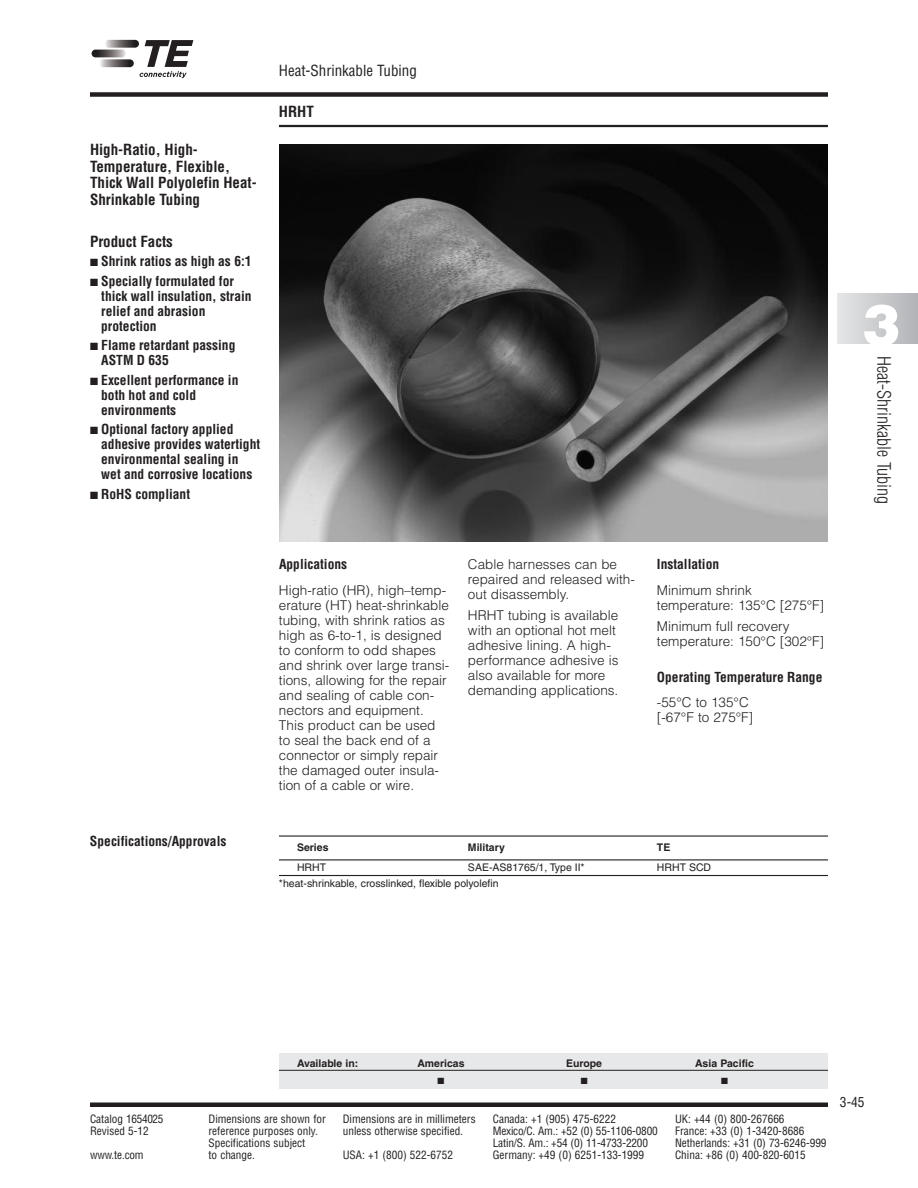
<style>
.page{position:relative;width:918px;height:1188px;background:#fff}
.page>*{position:absolute;margin:0;border:0;box-sizing:border-box;transform-origin:0 0}
.t1{font:900 57px "Helvetica";color:#fff}
.t2{font:300 condensed 18px "Helvetica";color:#231f20}
.t3{font:700 condensed 15px/16.5px "Helvetica";color:#231f20}
.t4{font:condensed 15px "Helvetica";color:#231f20}
.t5{font:300 13.5px/15px "Helvetica";color:#231f20}
.t6{font:700 condensed 13.5px/15px "Helvetica";color:#231f20}
.t7{font:condensed 13.5px "Helvetica";color:#231f20}
.t8{font:condensed 11.25px "Helvetica";color:#231f20}
.t9{font:10.5px "Helvetica";color:#231f20}
.t10{font:700 10.5px "Helvetica";color:#231f20}
.t11{font:9px "Zapf Dingbats ITC";color:#231f20}
</style>
<div class="page">
<hr style="left:279px;top:125px;width:549px;height:2px;background:#231f20">
<div style="left:90px;top:92px;width:738px;height:5px;background:#231f20"></div>
<div style="left:837px;top:294px;width:81px;height:49px;background:linear-gradient(to right,#e5e6e7,#b2b3b6)"></div>
<svg style="left:105px;top:40px;width:34px;height:8px"></svg>
<svg style="left:99px;top:59px;width:35px;height:8px"></svg>
<svg style="left:92px;top:50px;width:34px;height:7px"></svg>
<svg style="left:140px;top:40px;width:53px;height:38px"></svg>
<div style="left:90px;top:1102px;width:738px;height:5px;background:#231f20"></div>
<div style="left:279px;top:1053px;width:549px;height:35px;background:#e7e8e9"></div>
<hr style="left:279px;top:1070px;width:549px;height:1px;background:#231f20">
<hr style="left:279px;top:835px;width:549px;height:2px;background:#231f20">
<hr style="left:279px;top:859px;width:549px;height:1px;background:#231f20">
<hr style="left:279px;top:875px;width:549px;height:1px;background:#231f20">
<img style="left:279px;top:144px;width:549px;height:397px">
<p class="t3" style="left:90px;top:142px;width:168px">High-Ratio, High-<br>Temperature, Flexible,<br>Thick Wall Polyolefin Heat-<br>Shrinkable Tubing</p>
<p class="t3" style="left:90px;top:233px;width:84px">Product Facts</p>
<p class="t6" style="left:90px;top:254px;width:163px">■ Shrink ratios as high as 6:1</p>
<p class="t6" style="left:101px;top:274px;width:152px;text-indent:-11px">■ Specially formulated for thick wall insulation, strain relief and abrasion protection</p>
<p class="t6" style="left:101px;top:338px;width:136px;text-indent:-11px">■ Flame retardant passing<br>ASTM D 635</p>
<p class="t6" style="left:101px;top:373px;width:139px;text-indent:-11px">■ Excellent performance in both hot and cold environments</p>
<p class="t6" style="left:101px;top:422px;width:160px;text-indent:-11px">■ Optional factory applied adhesive provides watertight environmental sealing in wet and corrosive locations</p>
<p class="t6" style="left:90px;top:487px;width:102px">■ RoHS compliant</p>
<p class="t4" style="left:279px;top:62px;width:139px">Heat-Shrinkable Tubing</p>
<p class="t3" style="left:279px;top:104px;width:36px">HRHT</p>
<p class="t6" style="left:90px;top:833px;width:138px">Specifications/Approvals</p>
<p class="t6" style="left:279px;top:557px;width:70px">Applications</p>
<p class="t5" style="left:279px;top:584px;width:172px">High-ratio (HR), high–temp&shy;erature (HT) heat-shrinkable tubing, with shrink ratios as high as 6-to-1, is designed to conform to odd shapes and shrink over large transi&shy;tions, allowing for the repair and sealing of cable con&shy;nectors and equipment.<br>This product can be used to seal the back end of a connector or simply repair the damaged outer insula&shy;tion of a cable or wire.</p>
<p class="t5" style="left:468px;top:558px;width:168px">Cable harnesses can be repaired and released with&shy;out disassembly.</p>
<p class="t5" style="left:468px;top:609px;width:152px">HRHT tubing is available with an optional hot melt adhesive lining. A high&shy;performance adhesive is also available for more demanding applications.</p>
<p class="t6" style="left:657px;top:557px;width:64px">Installation</p>
<p class="t5" style="left:657px;top:584px;width:169px">Minimum shrink temperature: 135°C [275°F]</p>
<p class="t5" style="left:657px;top:620px;width:169px">Minimum full recovery temperature: 150°C [302°F]</p>
<p class="t6" style="left:657px;top:670px;width:167px">Operating Temperature Range</p>
<p class="t5" style="left:657px;top:696px;width:98px">-55°C to 135°C [-67°F to 275°F]</p>
<p class="t10" style="left:297px;top:843px;width:33px">Series</p>
<p class="t10" style="left:468px;top:843px;width:38px">Military</p>
<p class="t10" style="left:657px;top:843px;width:15px">TE</p>
<p class="t9" style="left:297px;top:863px;width:31px">HRHT</p>
<p class="t9" style="left:468px;top:863px;width:118px">SAE-AS81765/1, Type II*</p>
<p class="t9" style="left:657px;top:863px;width:56px">HRHT SCD</p>
<p class="t9" style="left:279px;top:879px;width:221px">*heat-shrinkable, crosslinked, flexible polyolefin</p>
<h1 class="t1" style="left:862px;top:304px;width:40px">3</h1>
<h2 class="t2" style="left:894px;top:356px;width:149px;rotate:90deg">Heat-Shrinkable Tubing</h2>
<p class="t10" style="left:297px;top:1059px;width:63px">Available in:</p>
<p class="t10" style="left:417px;top:1059px;width:49px">Americas</p>
<p class="t10" style="left:566px;top:1059px;width:37px">Europe</p>
<p class="t10" style="left:695px;top:1059px;width:60px">Asia Pacific</p>
<p class="t11" style="left:438px;top:1077px;width:8px">■</p>
<p class="t11" style="left:581px;top:1077px;width:8px">■</p>
<p class="t11" style="left:721px;top:1077px;width:8px">■</p>
<p class="t8" style="left:90px;top:1112px;width:75px">Catalog 1654025</p>
<p class="t8" style="left:209px;top:1112px;width:119px">Dimensions are shown for</p>
<p class="t8" style="left:343px;top:1112px;width:134px">Dimensions are in millimeters</p>
<p class="t8" style="left:493px;top:1112px;width:125px">Canada: +1 (905) 475-6222</p>
<p class="t8" style="left:675px;top:1112px;width:111px">UK: +44 (0) 800-267666</p>
<p class="t8" style="left:90px;top:1124px;width:60px">Revised 5-12</p>
<p class="t8" style="left:209px;top:1124px;width:111px">reference purposes only.</p>
<p class="t8" style="left:343px;top:1124px;width:122px">unless otherwise specified.</p>
<p class="t8" style="left:493px;top:1124px;width:167px">Mexico/C. Am.: +52 (0) 55-1106-0800</p>
<p class="t8" style="left:675px;top:1124px;width:131px">France: +33 (0) 1-3420-8686</p>
<p class="t8" style="left:209px;top:1136px;width:98px">Specifications subject</p>
<p class="t8" style="left:493px;top:1136px;width:157px">Latin/S. Am.: +54 (0) 11-4733-2200</p>
<p class="t8" style="left:675px;top:1136px;width:153px">Netherlands: +31 (0) 73-6246-999</p>
<p class="t8" style="left:90px;top:1148px;width:55px">www.te.com</p>
<p class="t8" style="left:209px;top:1148px;width:48px">to change.</p>
<p class="t8" style="left:343px;top:1148px;width:112px">USA: +1 (800) 522-6752</p>
<p class="t8" style="left:493px;top:1148px;width:153px">Germany: +49 (0) 6251-133-1999</p>
<p class="t8" style="left:675px;top:1148px;width:132px">China: +86 (0) 400-820-6015</p>
<p class="t7" style="left:840px;top:1095px;width:26px">3-45</p>
</div>
